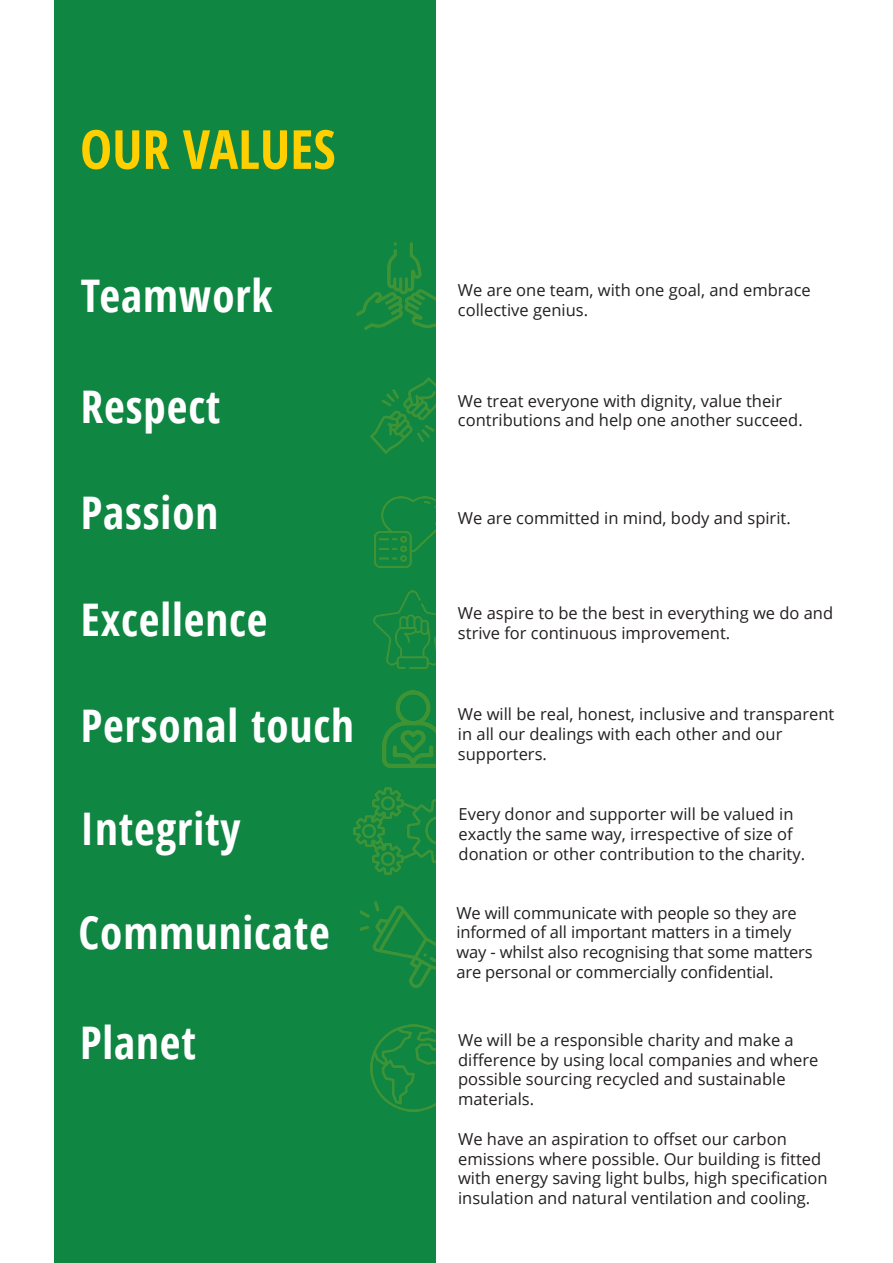
<style>
.page{position:relative;width:893px;height:1263px;background:#fff}
.page>*{position:absolute;margin:0;border:0;box-sizing:border-box;transform-origin:0 0}
.t1{font:700 condensed 54px "Open Sans";color:#ffcf00}
.t2{font:700 condensed 45px "Open Sans";letter-spacing:.02em;color:#fff}
.t3{font:16.5px/19.8px "Open Sans";color:#231f20}
</style>
<div class="page">
<div style="left:54px;top:0;width:381px;height:1263px;background:#0f8642"></div>
<img style="left:357px;top:243px;width:78px;height:86px">
<img style="left:370px;top:378px;width:65px;height:75px">
<img style="left:374px;top:497px;width:61px;height:70px">
<img style="left:373px;top:590px;width:62px;height:79px">
<img style="left:382px;top:691px;width:53px;height:76px">
<img style="left:354px;top:788px;width:81px;height:86px">
<img style="left:360px;top:901px;width:75px;height:86px">
<img style="left:370px;top:1024px;width:65px;height:87px">
<p class="t1" style="left:80px;top:112px;width:257px">OUR VALUES</p>
<p class="t2" style="left:81px;top:264px;width:193px">Teamwork</p>
<p class="t2" style="left:81px;top:375px;width:141px">Respect</p>
<p class="t2" style="left:81px;top:481px;width:139px">Passion</p>
<p class="t2" style="left:81px;top:588px;width:188px">Excellence</p>
<p class="t2" style="left:81px;top:694px;width:275px">Personal touch</p>
<p class="t2" style="left:81px;top:797px;width:162px">Integrity</p>
<p class="t2" style="left:78px;top:902px;width:253px">Communicate</p>
<p class="t2" style="left:80px;top:1011px;width:117px">Planet</p>
<p class="t3" style="left:458px;top:280px;width:354px">We are one team, with one goal, and embrace collective genius.</p>
<p class="t3" style="left:458px;top:390px;width:346px">We treat everyone with dignity, value their contributions and help one another succeed.</p>
<p class="t3" style="left:458px;top:507px;width:334px">We are committed in mind, body and spirit.</p>
<p class="t3" style="left:458px;top:603px;width:377px">We aspire to be the best in everything we do and strive for continuous improvement.</p>
<p class="t3" style="left:458px;top:704px;width:378px">We will be real, honest, inclusive and transparent in all our dealings with each other and our supporters.</p>
<p class="t3" style="left:459px;top:804px;width:348px">Every donor and supporter will be valued in exactly the same way, irrespective of size of donation or other contribution to the charity.</p>
<p class="t3" style="left:456px;top:902px;width:342px">We will communicate with people so they are informed of all important matters in a timely</p>
<p class="t3" style="left:456px;top:942px;width:358px">way - whilst also recognising that some matters are personal or commercially confidential.</p>
<p class="t3" style="left:458px;top:1029px;width:362px">We will be a responsible charity and make a difference by using local companies and where possible sourcing recycled and sustainable materials.</p>
<p class="t3" style="left:458px;top:1128px;width:371px">We have an aspiration to offset our carbon emissions where possible. Our building is fitted with energy saving light bulbs, high specification insulation and natural ventilation and cooling.</p>
</div>
